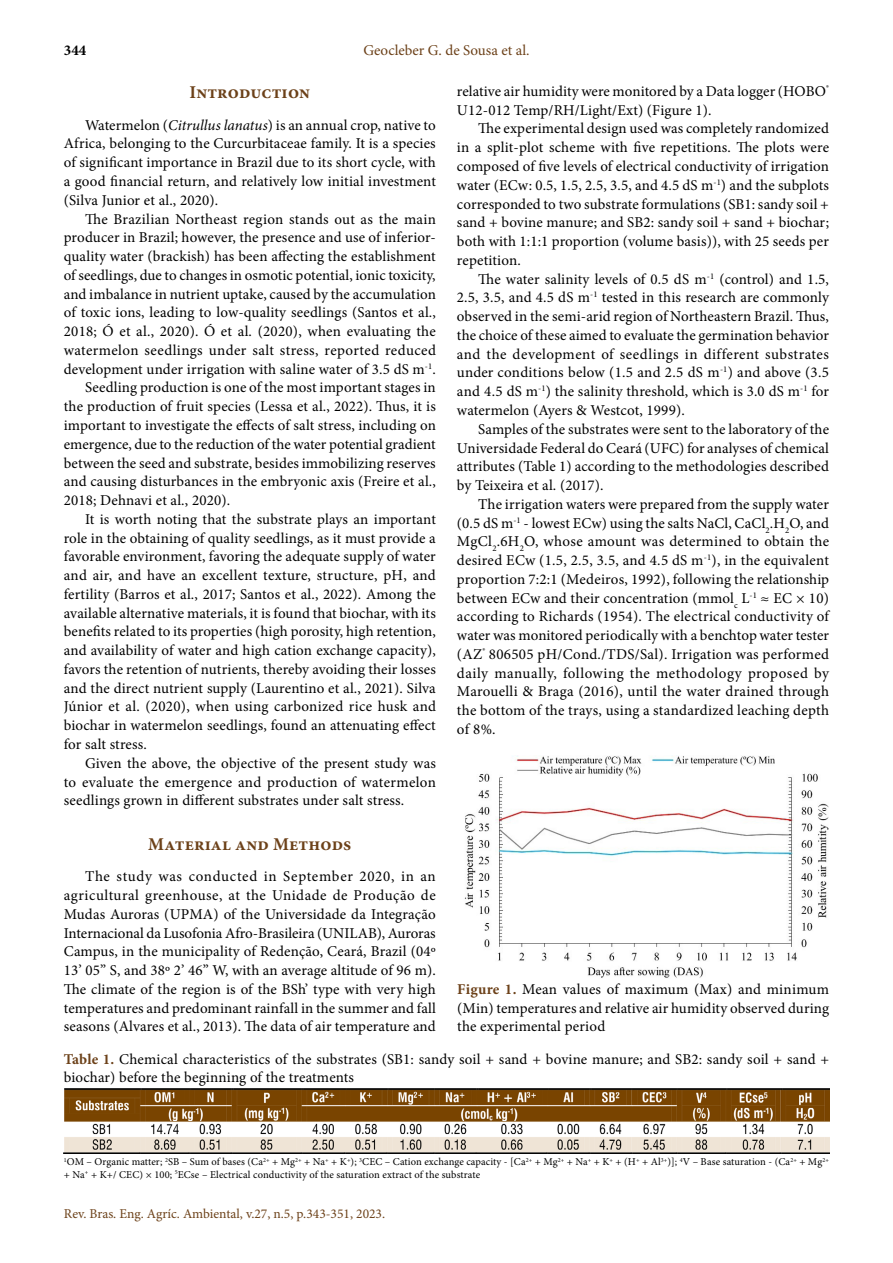
<style>
.page{position:relative;width:893px;height:1263px;background:#fff}
.page>*{position:absolute;margin:0;border:0;box-sizing:border-box;transform-origin:0 0}
.t1{font:700 18px "Minion Pro";letter-spacing:.01em;color:#6c4119}
.t2{font:15px/18.8px "Minion Pro";letter-spacing:.01em;color:#000;text-align:justify}
.t3{font:15px "Minion Pro";letter-spacing:.03em;color:#000}
.t4{font:15px "Minion Pro";color:#6c4119}
.t5{font:700 15px "Minion Pro";color:#000}
.t6{font:13.5px "Minion Pro";color:#6c4119}
.t7{font:10.5px/12.6px "Minion Pro";letter-spacing:.01em;color:#000}
.s1{font-style:italic}
.s2{font-weight:700;color:#6c4119}
</style>
<div class="page">
<img style="left:464px;top:755px;width:365px;height:223px">
<img style="left:64px;top:1088px;width:765px;height:66px">
<p class="t5" style="left:64px;top:40px;width:24px">344</p>
<p class="t4" style="left:363px;top:40px;width:168px">Geocleber G. de Sousa et al.</p>
<p class="t1" style="left:190px;top:80px;width:122px">Introduction</p>
<p class="t2" style="left:64px;top:116px;width:374px;text-indent:21px">Watermelon (<span class="s1">Citrullus lanatus</span>) is an annual crop, native to Africa, belonging to the Curcurbitaceae family. It is a species of significant importance in Brazil due to its short cycle, with a good financial return, and relatively low initial investment (Silva Junior et al., 2020).</p>
<p class="t2" style="left:85px;top:209px;width:352px">The Brazilian Northeast region stands out as the main</p>
<p class="t2" style="left:64px;top:228px;width:374px">producer in Brazil; however, the presence and use of inferior-</p>
<p class="t2" style="left:64px;top:247px;width:374px">quality water (brackish) has been affecting the establishment</p>
<p class="t2" style="left:64px;top:266px;width:373px">of seedlings, due to changes in osmotic potential, ionic toxicity,</p>
<p class="t2" style="left:64px;top:284px;width:374px">and imbalance in nutrient uptake, caused by the accumulation</p>
<p class="t2" style="left:64px;top:303px;width:374px">of toxic ions, leading to low-quality seedlings (Santos et al.,</p>
<p class="t2" style="left:64px;top:322px;width:374px">2018; Ó et al., 2020). Ó et al. (2020), when evaluating the</p>
<p class="t3" style="left:64px;top:340px;width:374px">watermelon seedlings under salt stress, reported reduced</p>
<p class="t2" style="left:64px;top:360px;width:374px">development under irrigation with saline water of 3.5 dS m<sup>-1</sup>.</p>
<p class="t2" style="left:85px;top:378px;width:352px">Seedling production is one of the most important stages in</p>
<p class="t2" style="left:64px;top:397px;width:374px">the production of fruit species (Lessa et al., 2022). Thus, it is</p>
<p class="t2" style="left:64px;top:416px;width:374px">important to investigate the effects of salt stress, including on</p>
<p class="t2" style="left:64px;top:435px;width:373px">emergence, due to the reduction of the water potential gradient</p>
<p class="t2" style="left:64px;top:453px;width:373px">between the seed and substrate, besides immobilizing reserves</p>
<p class="t2" style="left:64px;top:472px;width:374px">and causing disturbances in the embryonic axis (Freire et al.,</p>
<p class="t2" style="left:64px;top:491px;width:168px">2018; Dehnavi et al., 2020).</p>
<p class="t2" style="left:85px;top:510px;width:352px">It is worth noting that the substrate plays an important</p>
<p class="t2" style="left:64px;top:528px;width:374px">role in the obtaining of quality seedlings, as it must provide a</p>
<p class="t2" style="left:64px;top:547px;width:374px">favorable environment, favoring the adequate supply of water</p>
<p class="t2" style="left:64px;top:566px;width:374px">and air, and have an excellent texture, structure, pH, and</p>
<p class="t2" style="left:64px;top:585px;width:374px">fertility (Barros et al., 2017; Santos et al., 2022). Among the</p>
<p class="t2" style="left:64px;top:603px;width:374px">available alternative materials, it is found that biochar, with its</p>
<p class="t2" style="left:64px;top:622px;width:374px">benefits related to its properties (high porosity, high retention,</p>
<p class="t2" style="left:64px;top:641px;width:373px">and availability of water and high cation exchange capacity),</p>
<p class="t2" style="left:64px;top:660px;width:374px">favors the retention of nutrients, thereby avoiding their losses</p>
<p class="t2" style="left:64px;top:679px;width:374px">and the direct nutrient supply (Laurentino et al., 2021). Silva</p>
<p class="t2" style="left:64px;top:697px;width:374px">Júnior et al. (2020), when using carbonized rice husk and</p>
<p class="t2" style="left:64px;top:716px;width:374px">biochar in watermelon seedlings, found an attenuating effect</p>
<p class="t2" style="left:64px;top:735px;width:85px">for salt stress.</p>
<p class="t2" style="left:85px;top:754px;width:352px">Given the above, the objective of the present study was</p>
<p class="t2" style="left:64px;top:772px;width:374px">to evaluate the emergence and production of watermelon</p>
<p class="t2" style="left:64px;top:791px;width:342px">seedlings grown in different substrates under salt stress.</p>
<p class="t1" style="left:148px;top:831px;width:205px">Material and Methods</p>
<p class="t2" style="left:64px;top:867px;width:374px;text-indent:21px">The study was conducted in September 2020, in an agricultural greenhouse, at the Unidade de Produção de Mudas Auroras (UPMA) of the Universidade da Integração Internacional da Lusofonia Afro-Brasileira (UNILAB), Auroras Campus, in the municipality of Redenção, Ceará, Brazil (04º 13’ 05” S, and 38º 2’ 46” W, with an average altitude of 96 m).<br>The climate of the region is of the BSh’ type with very high temperatures and predominant rainfall in the summer and fall seasons (Alvares et al., 2013). The data of air temperature and</p>
<p class="t2" style="left:457px;top:82px;width:374px">relative air humidity were monitored by a Data logger (HOBO<sup>®<br></sup>U12-012 Temp/RH/Light/Ext) (Figure 1).</p>
<p class="t2" style="left:457px;top:119px;width:374px;text-indent:21px">The experimental design used was completely randomized in a split-plot scheme with five repetitions. The plots were composed of five levels of electrical conductivity of irrigation water (ECw: 0.5, 1.5, 2.5, 3.5, and 4.5 dS m<sup>-1</sup>) and the subplots corresponded to two substrate formulations (SB1: sandy soil + sand + bovine manure; and SB2: sandy soil + sand + biochar; both with 1:1:1 proportion (volume basis)), with 25 seeds per repetition.</p>
<p class="t2" style="left:457px;top:269px;width:374px;text-indent:21px">The water salinity levels of 0.5 dS m<sup>-1</sup> (control) and 1.5, 2.5, 3.5, and 4.5 dS m<sup>-1</sup> tested in this research are commonly observed in the semi-arid region of Northeastern Brazil. Thus, the choice of these aimed to evaluate the germination behavior and the development of seedlings in different substrates under conditions below (1.5 and 2.5 dS m<sup>-1</sup>) and above (3.5 and 4.5 dS m<sup>-1</sup>) the salinity threshold, which is 3.0 dS m<sup>-1</sup> for watermelon (Ayers &amp; Westcot, 1999).</p>
<p class="t2" style="left:457px;top:420px;width:374px;text-indent:21px">Samples of the substrates were sent to the laboratory of the Universidade Federal do Ceará (UFC) for analyses of chemical attributes (Table 1) according to the methodologies described by Teixeira et al. (2017).</p>
<p class="t2" style="left:457px;top:495px;width:374px;text-indent:21px">The irrigation waters were prepared from the supply water (0.5 dS m<sup>-1</sup> - lowest ECw) using the salts NaCl, CaCl<sub>2</sub>.H<sub>2</sub>O, and MgCl<sub>2</sub>.6H<sub>2</sub>O, whose amount was determined to obtain the desired ECw (1.5, 2.5, 3.5, and 4.5 dS m<sup>-1</sup>), in the equivalent proportion 7:2:1 (Medeiros, 1992), following the relationship between ECw and their concentration (mmol<sub>c</sub> L<sup>-1</sup> ≈ EC × 10) according to Richards (1954). The electrical conductivity of water was monitored periodically with a benchtop water tester (AZ<sup>®</sup> 806505 pH/Cond./TDS/Sal). Irrigation was performed daily manually, following the methodology proposed by Marouelli &amp; Braga (2016), until the water drained through the bottom of the trays, using a standardized leaching depth of 8%.</p>
<p class="t2" style="left:457px;top:980px;width:373px"><span class="s2">Figure 1.</span> Mean values of maximum (Max) and minimum (Min) temperatures and relative air humidity observed during the experimental period</p>
<p class="t2" style="left:64px;top:1049px;width:767px"><span class="s2">Table 1.</span> Chemical characteristics of the substrates (SB1: sandy soil + sand + bovine manure; and SB2: sandy soil + sand + biochar) before the beginning of the treatments</p>
<p class="t7" style="left:64px;top:1156px;width:767px"><sup>1</sup>OM – Organic matter; <sup>2</sup>SB – Sum of bases (Ca<sup>2+</sup> + Mg<sup>2+</sup> + Na<sup>+</sup> + K<sup>+</sup>); <sup>3</sup>CEC – Cation exchange capacity - [Ca<sup>2+</sup> + Mg<sup>2+</sup> + Na<sup>+</sup> + K<sup>+</sup> + (H<sup>+</sup> + Al<sup>3+</sup>)]; <sup>4</sup>V – Base saturation - (Ca<sup>2+</sup> + Mg<sup>2+ </sup>+ Na<sup>+</sup> + K+/ CEC) × 100; <sup>5</sup>ECse – Electrical conductivity of the saturation extract of the substrate</p>
<p class="t6" style="left:64px;top:1204px;width:323px">Rev. Bras. Eng. Agríc. Ambiental, v.27, n.5, p.343-351, 2023.</p>
</div>
